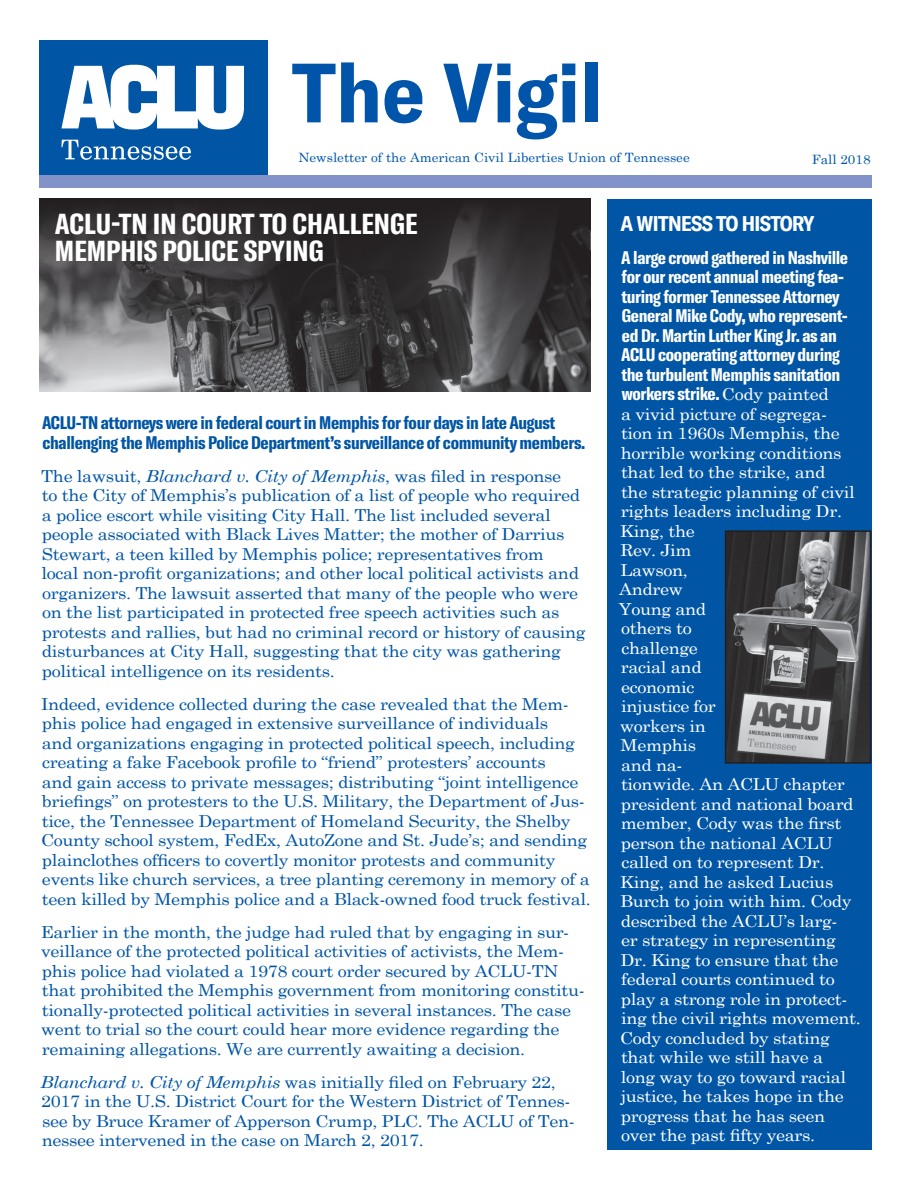
<style>
.page{position:relative;width:918px;height:1188px;background:#fff}
.page>*{position:absolute;margin:0;border:0;box-sizing:border-box;transform-origin:0 0}
.Title_1{font:700 condensed 82.65px "GT America";color:#05a;scale:1.05 1}
.Article_Title{font:700 extra-condensed 28.5px/27px "GT America";color:#fff;scale:1.09 1}
.Body_1_Blue{font:700 condensed 21px "GT America";letter-spacing:-.03em;color:#fff}
.Body_1_Blue-2{font:700 extra-condensed 18px/19.5px "GT America";letter-spacing:-.02em;color:#fff;scale:1.09 1}
.Body_1_Blue-3{font:700 extra-condensed 18px/19.5px "GT America";letter-spacing:-.02em;color:#0155a5;scale:1.09 1}
.Body_1_Blue-4{font:16.5px/19.5px "Century Schoolbook";letter-spacing:-.02em;color:#0155a5;scale:1.09 1}
.Body_1_Blue-5{font:16.5px/19.5px "Century Schoolbook";letter-spacing:-.02em;color:#fff;scale:1.09 1}
.Photo_Attribution{font:12.9px "Century Schoolbook";color:#05a;scale:1.05 1}
.s1{font-family:"Century Schoolbook";font-weight:400;font-stretch:normal;font-size:16.5px}
.s2{font-style:italic}
</style>
<div class="page">
<img style="left:39px;top:380px;width:551px;height:12px">
<svg style="left:39px;top:199px;width:551px;height:181px;background:#464445"></svg>
<div style="left:607px;top:199px;width:265px;height:951px;background:#0155a5"></div>
<img style="left:728px;top:533px;width:140px;height:228px">
<div style="left:725px;top:530px;width:146px;height:234px;border:2px solid #231f20"></div>
<div style="left:39px;top:40px;width:228px;height:148px;background:#0155a5"></div>
<div style="left:39px;top:175px;width:832px;height:13px;background:#8193c9"></div>
<svg style="left:61px;top:140px;width:130px;height:20px"></svg>
<svg style="left:61px;top:65px;width:183px;height:65px"></svg>
<p class="Title_1" style="left:292px;top:42px;width:298px">The Vigil</p>
<p class="Photo_Attribution" style="left:299px;top:147px;width:374px">Newsletter of the American Civil Liberties Union of Tennessee</p>
<p class="Photo_Attribution" style="left:812px;top:148px;width:57px">Fall 2018</p>
<p class="Article_Title" style="left:55px;top:210px;width:334px">ACLU-TN IN COURT TO CHALLENGE<br>MEMPHIS POLICE SPYING</p>
<p class="Body_1_Blue" style="left:621px;top:210px;width:196px">A WITNESS TO HISTORY</p>
<p class="Body_1_Blue-2" style="left:621px;top:247px;width:210px">A large crowd gathered in Nashville for our recent annual meeting fea&shy;turing former Tennessee Attorney General Mike Cody, who represent&shy;ed Dr. Martin Luther King Jr. as an ACLU cooperating attorney during the turbulent Memphis sanitation workers strike. <span class="s1">Cody painted</span></p>
<p class="Body_1_Blue-5" style="left:619px;top:402px;width:223px">a vivid picture of segrega&shy;tion in 1960s Memphis, the horrible working conditions that led to the strike, and<br>the strategic planning of civil rights leaders including Dr.<br>King, the<br>Rev. Jim<br>Lawson,<br>Andrew<br>Young and<br>others to<br>challenge<br>racial and<br>economic<br>injustice for<br>workers in<br>Memphis<br>and na-<br>tionwide. An ACLU chapter president and national board member, Cody was the first person the national ACLU called on to represent Dr.<br>King, and he asked Lucius<br>Burch to join with him. Cody described the ACLU’s larg-<br>er strategy in representing<br>Dr. King to ensure that the federal courts continued to play a strong role in protect&shy;ing the civil rights movement.<br>Cody concluded by stating that while we still have a<br>long way to go toward racial justice, he takes hope in the progress that he has seen over the past fifty years.</p>
<p class="Body_1_Blue-3" style="left:42px;top:413px;width:500px">ACLU-TN attorneys were in federal court in Memphis for four days in late August challenging the Memphis Police Department’s surveillance of community members.</p>
<p class="Body_1_Blue-4" style="left:41px;top:464px;width:501px">The lawsuit, <span class="s2">Blanchard v. City of Memphis</span>, was filed in response<br>to the City of Memphis’s publication of a list of people who required a police escort while visiting City Hall. The list included several people associated with Black Lives Matter; the mother of Darrius Stewart, a teen killed by Memphis police; representatives from<br>local non-profit organizations; and other local political activists and organizers. The lawsuit asserted that many of the people who were on the list participated in protected free speech activities such as protests and rallies, but had no criminal record or history of causing disturbances at City Hall, suggesting that the city was gathering political intelligence on its residents.</p>
<p class="Body_1_Blue-4" style="left:41px;top:692px;width:506px">Indeed, evidence collected during the case revealed that the Mem&shy;phis police had engaged in extensive surveillance of individuals<br>and organizations engaging in protected political speech, including creating a fake Facebook profile to “friend” protesters’ accounts<br>and gain access to private messages; distributing “joint intelligence briefings” on protesters to the U.S. Military, the Department of Jus&shy;tice, the Tennessee Department of Homeland Security, the Shelby County school system, FedEx, AutoZone and St. Jude’s; and sending plainclothes officers to covertly monitor protests and community events like church services, a tree planting ceremony in memory of a teen killed by Memphis police and a Black-owned food truck festival.</p>
<p class="Body_1_Blue-4" style="left:41px;top:920px;width:500px">Earlier in the month, the judge had ruled that by engaging in sur&shy;veillance of the protected political activities of activists, the Mem&shy;phis police had violated a 1978 court order secured by ACLU-TN that prohibited the Memphis government from monitoring constitu&shy;tionally-protected political activities in several instances. The case went to trial so the court could hear more evidence regarding the remaining allegations. We are currently awaiting a decision.</p>
<p class="Body_1_Blue-4" style="left:41px;top:1070px;width:492px"><span class="s2">Blanchard v. City of Memphis</span> was initially filed on February 22, 2017 in the U.S. District Court for the Western District of Tennes&shy;see by Bruce Kramer of Apperson Crump, PLC. The ACLU of Ten&shy;nessee intervened in the case on March 2, 2017.</p>
</div>
